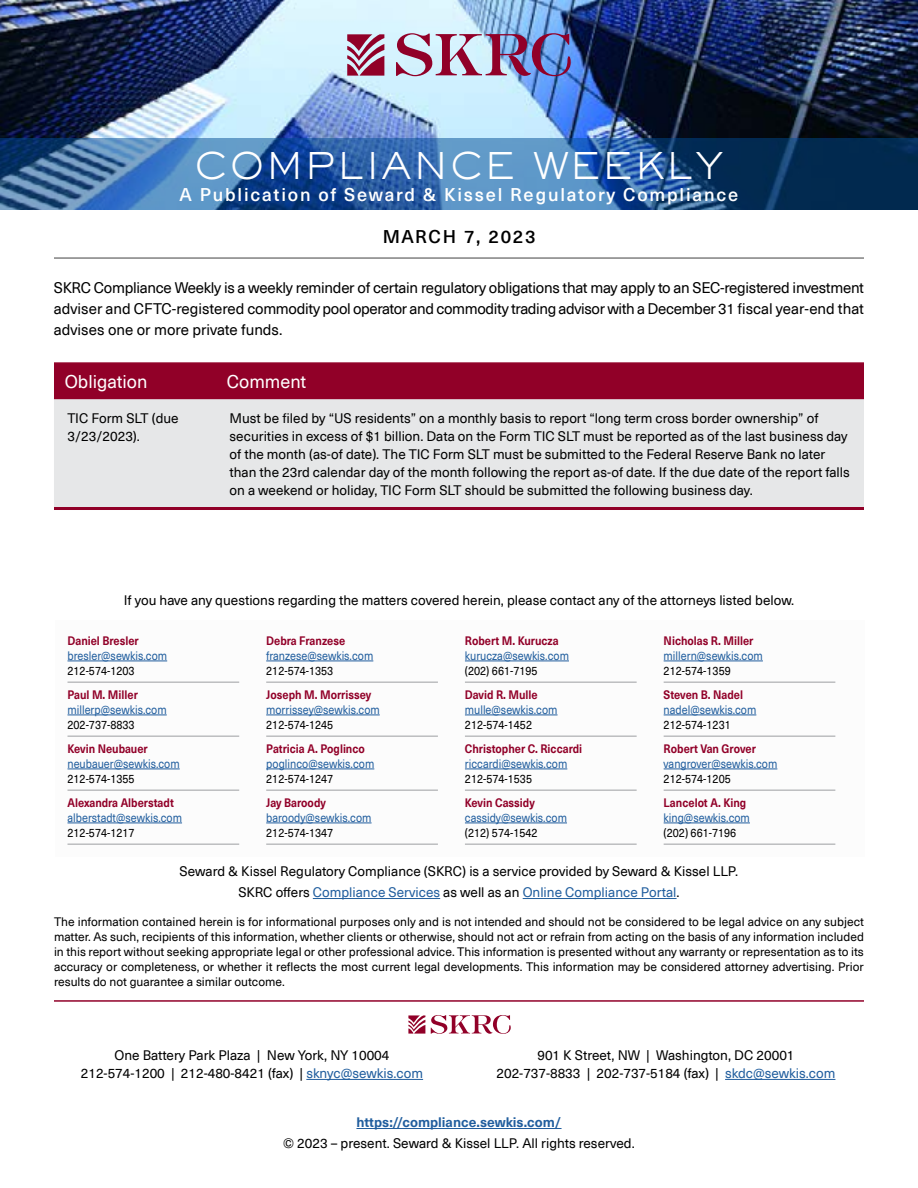
<style>
.page{position:relative;width:918px;height:1188px;background:#fff}
.page>*{position:absolute;margin:0;border:0;box-sizing:border-box;transform-origin:0 0}
.t1{font:300 36px "AT Sackers Gothic";letter-spacing:.05em;color:#fff}
.t2{font:500 18px "Neue Haas Unica Pro";letter-spacing:.1em;color:#fff}
.t3{font:18px "Neue Haas Unica Pro";color:#fff}
.t4{font:500 18px "Neue Haas Unica Pro";letter-spacing:.1em;color:#000}
.body_text{font:15px/21px "Neue Haas Unica Pro";color:#000;text-align:justify}
.body_text-2{font:13.5px/21px "Neue Haas Unica Pro";color:#000;text-align:center}
.table_text{font:13.5px/18px "Neue Haas Unica Pro";color:#000}
.body_text-3{font:700 13.5px "Neue Haas Unica Pro";color:#215e9e}
.body_text_-_contact{font:12px/15px "Neue Haas Unica Pro";color:#215e9e;scale:.9 1}
.body_text-4{font:12px/15px "Neue Haas Unica Pro";color:#000;text-align:justify}
.body_text_-_contact-2{font:700 12px/15px "Neue Haas Unica Pro";color:#910028;scale:.9 1}
.s1{font-weight:700;color:#910028}
.s2{color:#000}
.s3{font-weight:400;color:#215e9e}
.s4{font-weight:400;color:#000}
.s5{color:#215e9e}
</style>
<div class="page">
<hr style="left:54px;top:257px;width:810px;height:2px;background:#000">
<img style="left:0;top:0;width:918px;height:138px">
<img style="left:396px;top:33px;width:175px;height:43px">
<svg style="left:347px;top:34px;width:37px;height:42px;background:#aa5b78"></svg>
<svg style="left:0;top:138px;width:918px;height:72px;background:#2e5f95"></svg>
<hr style="left:54px;top:1000px;width:810px;height:2px;background:#910028">
<svg style="left:431px;top:1015px;width:80px;height:19px"></svg>
<svg style="left:408px;top:1015px;width:17px;height:19px"></svg>
<hr style="left:356px;top:1128px;width:206px;height:1px;background:#215e9e">
<hr style="left:306px;top:1079px;width:117px;height:1px;background:#215e9e">
<hr style="left:725px;top:1079px;width:110px;height:1px;background:#215e9e">
<hr style="left:313px;top:898px;width:127px;height:1px;background:#215e9e">
<hr style="left:523px;top:898px;width:154px;height:1px;background:#215e9e">
<hr style="left:68px;top:661px;width:99px;height:1px;background:#215e9e">
<hr style="left:68px;top:681px;width:171px;height:2px;background:#bcbec0">
<hr style="left:266px;top:661px;width:107px;height:1px;background:#215e9e">
<hr style="left:266px;top:681px;width:172px;height:2px;background:#bcbec0">
<hr style="left:465px;top:661px;width:104px;height:1px;background:#215e9e">
<hr style="left:465px;top:681px;width:172px;height:2px;background:#bcbec0">
<hr style="left:664px;top:661px;width:99px;height:1px;background:#215e9e">
<hr style="left:664px;top:681px;width:171px;height:2px;background:#bcbec0">
<hr style="left:68px;top:715px;width:99px;height:1px;background:#215e9e">
<hr style="left:68px;top:735px;width:171px;height:2px;background:#bcbec0">
<hr style="left:266px;top:715px;width:114px;height:1px;background:#215e9e">
<hr style="left:266px;top:735px;width:172px;height:2px;background:#bcbec0">
<hr style="left:465px;top:715px;width:93px;height:1px;background:#215e9e">
<hr style="left:465px;top:735px;width:172px;height:2px;background:#bcbec0">
<hr style="left:664px;top:715px;width:92px;height:1px;background:#215e9e">
<hr style="left:664px;top:735px;width:171px;height:2px;background:#bcbec0">
<hr style="left:68px;top:769px;width:112px;height:1px;background:#215e9e">
<hr style="left:68px;top:789px;width:171px;height:2px;background:#bcbec0">
<hr style="left:266px;top:769px;width:108px;height:1px;background:#215e9e">
<hr style="left:266px;top:789px;width:172px;height:2px;background:#bcbec0">
<hr style="left:465px;top:769px;width:102px;height:1px;background:#215e9e">
<hr style="left:465px;top:789px;width:172px;height:2px;background:#bcbec0">
<hr style="left:664px;top:769px;width:113px;height:1px;background:#215e9e">
<hr style="left:664px;top:789px;width:171px;height:2px;background:#bcbec0">
<hr style="left:68px;top:823px;width:114px;height:1px;background:#215e9e">
<hr style="left:68px;top:843px;width:171px;height:2px;background:#bcbec0">
<hr style="left:266px;top:823px;width:106px;height:1px;background:#215e9e">
<hr style="left:266px;top:843px;width:172px;height:2px;background:#bcbec0">
<hr style="left:465px;top:823px;width:102px;height:1px;background:#215e9e">
<hr style="left:465px;top:843px;width:172px;height:2px;background:#bcbec0">
<hr style="left:664px;top:823px;width:86px;height:1px;background:#215e9e">
<hr style="left:664px;top:843px;width:171px;height:2px;background:#bcbec0">
<div style="left:54px;top:364px;width:810px;height:34px;background:#910028"></div>
<div style="left:54px;top:399px;width:810px;height:108px;background:#e6e7e8"></div>
<hr style="left:54px;top:362px;width:162px;height:2px;background:#910028">
<hr style="left:216px;top:362px;width:648px;height:2px;background:#910028">
<hr style="left:54px;top:398px;width:162px;height:1px;background:#910028">
<hr style="left:216px;top:398px;width:648px;height:1px;background:#910028">
<hr style="left:54px;top:507px;width:162px;height:3px;background:#910028">
<hr style="left:216px;top:507px;width:648px;height:3px;background:#910028">
<h1 class="t1" style="left:195px;top:142px;width:530px">COMPLIANCE WEEKLY</h1>
<h2 class="t2" style="left:180px;top:183px;width:560px">A Publication of Seward &amp; Kissel Regulatory Compliance</h2>
<h3 class="t4" style="left:383px;top:226px;width:154px">MARCH 7, 2023</h3>
<p class="body_text" style="left:54px;top:278px;width:812px">SKRC Compliance Weekly is a weekly reminder of certain regulatory obligations that may apply to an SEC-registered investment adviser and CFTC-registered commodity pool operator and commodity trading advisor with a December 31 fiscal year-end that advises one or more private funds.</p>
<p class="t3" style="left:65px;top:370px;width:84px">Obligation</p>
<p class="t3" style="left:227px;top:370px;width:81px">Comment</p>
<p class="table_text" style="left:67px;top:409px;width:113px">TIC Form SLT (due<br>3/23/2023).</p>
<p class="table_text" style="left:229px;top:409px;width:622px">Must be filed by “US residents” on a monthly basis to report “long term cross border ownership” of securities in excess of $1 billion. Data on the Form TIC SLT must be reported as of the last business day of the month (as-of date). The TIC Form SLT must be submitted to the Federal Reserve Bank no later than the 23rd calendar day of the month following the report as-of date. If the due date of the report falls on a weekend or holiday, TIC Form SLT should be submitted the following business day.</p>
<p class="body_text-2" style="left:124px;top:590px;width:672px">If you have any questions regarding the matters covered herein, please contact any of the attorneys listed below.</p>
<p class="body_text_-_contact" style="left:68px;top:633px;width:112px"><span class="s1">Daniel Bresler </span>bresler@sewkis.com<br><span class="s2">212-574-1203</span></p>
<p class="body_text_-_contact" style="left:266px;top:633px;width:121px"><span class="s1">Debra Franzese </span>franzese@sewkis.com<br><span class="s2">212-574-1353</span></p>
<p class="body_text_-_contact" style="left:465px;top:633px;width:117px"><span class="s1">Robert M. Kurucza </span>kurucza@sewkis.com <span class="s2">(202) 661-7195</span></p>
<p class="body_text_-_contact" style="left:664px;top:633px;width:112px"><span class="s1">Nicholas R. Miller </span>millern@sewkis.com<br><span class="s2">212-574-1359</span></p>
<p class="body_text_-_contact" style="left:68px;top:687px;width:112px"><span class="s1">Paul M. Miller </span>millerp@sewkis.com<br><span class="s2">202-737-8833</span></p>
<p class="body_text_-_contact" style="left:266px;top:687px;width:128px"><span class="s1">Joseph M. Morrissey </span>morrissey@sewkis.com<br><span class="s2">212-574-1245</span></p>
<p class="body_text_-_contact" style="left:465px;top:687px;width:104px"><span class="s1">David R. Mulle </span>mulle@sewkis.com<br><span class="s2">212-574-1452</span></p>
<p class="body_text_-_contact" style="left:664px;top:687px;width:105px"><span class="s1">Steven B. Nadel </span>nadel@sewkis.com<br><span class="s2">212-574-1231</span></p>
<p class="body_text_-_contact" style="left:68px;top:741px;width:126px"><span class="s1">Kevin Neubauer </span>neubauer@sewkis.com<br><span class="s2">212-574-1355</span></p>
<p class="body_text_-_contact" style="left:266px;top:741px;width:122px"><span class="s1">Patricia A. Poglinco </span>poglinco@sewkis.com<br><span class="s2">212-574-1247</span></p>
<p class="body_text_-_contact-2" style="left:465px;top:741px;width:132px">Christopher C. Riccardi <span class="s3">riccardi@sewkis.com<br></span><span class="s4">212-574-1535</span></p>
<p class="body_text_-_contact" style="left:664px;top:741px;width:128px"><span class="s1">Robert Van Grover </span>vangrover@sewkis.com<br><span class="s2">212-574-1205</span></p>
<p class="body_text_-_contact" style="left:68px;top:795px;width:129px"><span class="s1">Alexandra Alberstadt </span>alberstadt@sewkis.com<br><span class="s2">212-574-1217</span></p>
<p class="body_text_-_contact" style="left:266px;top:795px;width:119px"><span class="s1">Jay Baroody </span>baroody@sewkis.com<br><span class="s2">212-574-1347</span></p>
<p class="body_text_-_contact" style="left:465px;top:795px;width:115px"><span class="s1">Kevin Cassidy </span>cassidy@sewkis.com <span class="s2">(212) 574-1542</span></p>
<p class="body_text_-_contact" style="left:664px;top:795px;width:97px"><span class="s1">Lancelot A. King </span>king@sewkis.com <span class="s2">(202) 661-7196</span></p>
<p class="body_text-2" style="left:180px;top:861px;width:560px">Seward &amp; Kissel Regulatory Compliance (SKRC) is a service provided by Seward &amp; Kissel LLP.<br>SKRC offers <span class="s5">Compliance Services</span> as well as an <span class="s5">Online Compliance Portal</span>.</p>
<p class="body_text-4" style="left:54px;top:914px;width:812px">The information contained herein is for informational purposes only and is not intended and should not be considered to be legal advice on any subject matter. As such, recipients of this information, whether clients or otherwise, should not act or refrain from acting on the basis of any information included in this report without seeking appropriate legal or other professional advice. This information is presented without any warranty or representation as to its accuracy or completeness, or whether it reflects the most current legal developments. This information may be considered attorney advertising. Prior results do not guarantee a similar outcome.</p>
<p class="body_text-2" style="left:114px;top:1045px;width:277px">One Battery Park Plaza | New York, NY 10004</p>
<p class="body_text-2" style="left:81px;top:1063px;width:344px">212-574-1200 | 212-480-8421 (fax) | <span class="s5">sknyc@sewkis.com</span></p>
<p class="body_text-2" style="left:537px;top:1045px;width:259px">901 K Street, NW | Washington, DC 20001</p>
<p class="body_text-2" style="left:497px;top:1063px;width:340px">202-737-8833 | 202-737-5184 (fax) | <span class="s5">skdc@sewkis.com</span></p>
<p class="body_text-3" style="left:356px;top:1114px;width:207px">https://compliance.sewkis.com/</p>
<p class="body_text-2" style="left:283px;top:1133px;width:353px">© 2023 – present. Seward &amp; Kissel LLP. All rights reserved.</p>
</div>
